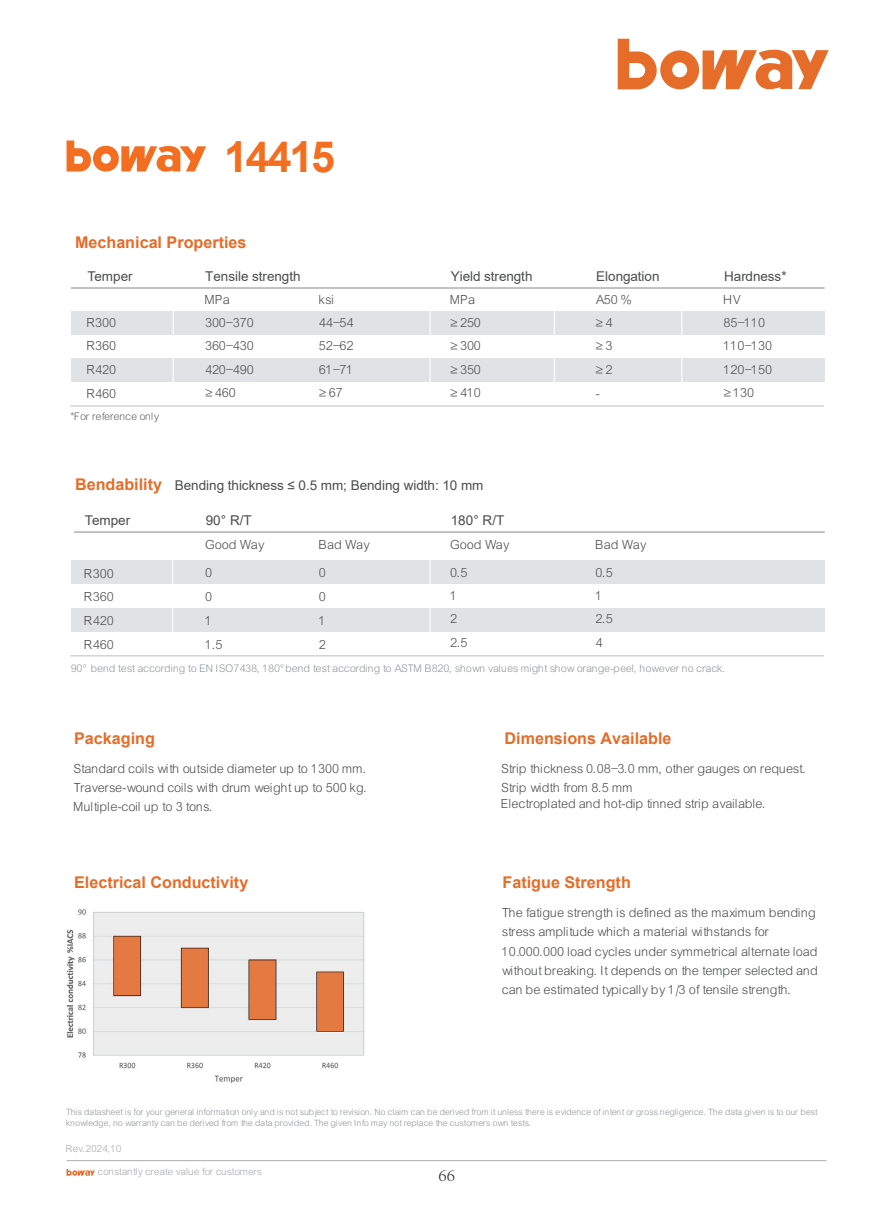
<style>
.page{position:relative;width:893px;height:1212px;background:#fff}
.page>*{position:absolute;margin:0;border:0;box-sizing:border-box;transform-origin:0 0}
.t1{font:700 43.05px "Arial";letter-spacing:-.05em;color:#f36e21}
.t2{font:300 18px "Adobe Song Std";color:#231f20}
.t3{font:700 16.2px "Arial";color:#e56c29}
.t4{font:13.5px/19.2px "Arial Lgt";color:#4b4c4d}
.t5{font:13.5px/23.9px "Arial Lgt";color:#4d4b4c}
.t6{font:13.5px "Arial";letter-spacing:-.005em;color:#4b4c4d}
.t7{font:13.5px "Arial";color:#4d4b4c}
.t8{font:11.4px "Arial Lgt";letter-spacing:-.005em;color:#636366}
.t9{font:11.25px "Arial Lgt";color:#939598}
.t10{font:10.65px "Arial Lgt";color:#a8a9ad}
.t11{font:9.3px/11.2px "Arial Lgt";color:#939598}
.s1{color:#4b4c4d}
.s2{color:#4d4b4c}
.s3{font-family:"Adobe Song Std";font-weight:300}
</style>
<div class="page">
<hr style="left:71px;top:288px;width:754px;height:1px;background:#87888b">
<hr style="left:74px;top:532px;width:751px;height:1px;background:#87888b">
<img style="left:66px;top:909px;width:299px;height:174px">
<div style="left:71px;top:312px;width:754px;height:23px;background:#e1e2e5"></div>
<div style="left:71px;top:358px;width:754px;height:24px;background:#e1e2e5"></div>
<hr style="left:173px;top:306px;width:1px;height:99px;background:#fff">
<hr style="left:430px;top:306px;width:1px;height:99px;background:#fff">
<hr style="left:681px;top:306px;width:1px;height:100px;background:#fff">
<hr style="left:554px;top:306px;width:1px;height:99px;background:#fff">
<div style="left:71px;top:560px;width:754px;height:23px;background:#e1e2e5"></div>
<div style="left:71px;top:608px;width:754px;height:24px;background:#e1e2e5"></div>
<hr style="left:172px;top:553px;width:1px;height:103px;background:#fff">
<hr style="left:429px;top:553px;width:2px;height:103px;background:#fff">
<hr style="left:67px;top:1160px;width:759px;height:1px;background:#abadb0">
<hr style="left:70px;top:655px;width:754px;height:1px;background:#bcbdc0">
<hr style="left:70px;top:405px;width:754px;height:1px;background:#bcbdc0">
<svg style="left:67px;top:140px;width:139px;height:32px"></svg>
<svg style="left:618px;top:39px;width:211px;height:51px"></svg>
<svg style="left:67px;top:1169px;width:28px;height:7px"></svg>
<h1 class="t1" style="left:224px;top:126px;width:113px">14415</h1>
<p class="t3" style="left:75px;top:231px;width:173px">Mechanical Properties</p>
<p class="t6" style="left:87px;top:267px;width:47px">Temper</p>
<p class="t6" style="left:205px;top:267px;width:97px">Tensile strength</p>
<p class="t6" style="left:451px;top:267px;width:83px">Yield strength</p>
<p class="t6" style="left:596px;top:267px;width:65px">Elongation</p>
<p class="t6" style="left:724px;top:267px;width:64px">Hardness*</p>
<p class="t5" style="left:205px;top:288px;width:27px">MPa</p>
<p class="t5" style="left:319px;top:288px;width:17px">ksi</p>
<p class="t5" style="left:451px;top:288px;width:27px">MPa</p>
<p class="t5" style="left:596px;top:288px;width:38px">A50 %</p>
<p class="t5" style="left:724px;top:288px;width:18px">HV</p>
<p class="t5" style="left:87px;top:311px;width:31px">R300</p>
<p class="t5" style="left:206px;top:311px;width:50px">300<span class="s1">–</span>370</p>
<p class="t5" style="left:319px;top:311px;width:36px">44<span class="s1">–</span>54</p>
<p class="t5" style="left:451px;top:311px;width:32px">≥ 250</p>
<p class="t5" style="left:724px;top:311px;width:43px">85<span class="s1">–</span>110</p>
<p class="t5" style="left:451px;top:334px;width:32px">≥ 300 ≥ 350</p>
<p class="t5" style="left:596px;top:311px;width:18px;text-align:justify">≥ 4 ≥ 3 ≥ 2</p>
<p class="t5" style="left:87px;top:334px;width:31px;text-align:justify">R360<br>R420<br>R460</p>
<p class="t5" style="left:319px;top:334px;width:36px">52<span class="s1">–</span>62<br>61<span class="s1">–</span>71</p>
<p class="t5" style="left:206px;top:334px;width:50px">360<span class="s1">–</span>430<br>420<span class="s1">–</span>490</p>
<p class="t5" style="left:724px;top:334px;width:50px">110<span class="s1">–</span>130</p>
<p class="t5" style="left:724px;top:358px;width:50px">120<span class="s1">–</span>150</p>
<p class="t5" style="left:206px;top:380px;width:32px">≥ 460</p>
<p class="t5" style="left:319px;top:380px;width:25px">≥ 67</p>
<p class="t5" style="left:451px;top:380px;width:32px">≥ 410</p>
<p class="t5" style="left:724px;top:380px;width:32px">≥ 130</p>
<p class="t5" style="left:596px;top:382px;width:6px">-</p>
<p class="t8" style="left:71px;top:409px;width:90px">*For reference only</p>
<p class="t3" style="left:75px;top:473px;width:89px">Bendability</p>
<p class="t7" style="left:85px;top:511px;width:47px">Temper</p>
<p class="t5" style="left:85px;top:562px;width:31px">R300</p>
<p class="t5" style="left:85px;top:609px;width:31px">R420<br>R460</p>
<p class="t5" style="left:85px;top:585px;width:31px">R360</p>
<p class="t6" style="left:175px;top:476px;width:310px">Bending thickness ≤ 0.5 mm; Bending width: 10 mm</p>
<p class="t7" style="left:206px;top:511px;width:48px">90° R/T</p>
<p class="t5" style="left:206px;top:532px;width:60px">Good Way</p>
<p class="t7" style="left:451px;top:511px;width:55px">180° R/T</p>
<p class="t5" style="left:451px;top:532px;width:60px">Good Way</p>
<p class="t5" style="left:319px;top:532px;width:52px">Bad Way</p>
<p class="t5" style="left:596px;top:532px;width:52px">Bad Way</p>
<p class="t5" style="left:206px;top:561px;width:8px">0</p>
<p class="t5" style="left:319px;top:561px;width:8px">0</p>
<p class="t5" style="left:451px;top:561px;width:19px">0.5</p>
<p class="t5" style="left:596px;top:561px;width:19px">0.5</p>
<p class="t5" style="left:206px;top:585px;width:19px">0<br>1<br>1.5</p>
<p class="t5" style="left:319px;top:585px;width:8px;text-align:justify">0<br>1<br>2</p>
<p class="t5" style="left:451px;top:584px;width:19px;line-height:23.4px">1<br>2<br>2.5</p>
<p class="t5" style="left:596px;top:584px;width:19px;line-height:23.4px">1<br>2.5<br>4</p>
<p class="t9" style="left:71px;top:662px;width:656px">90° bend test according to EN ISO7438, 180°bend test according to ASTM B820, shown values might show orange-peel, however no crack.</p>
<p class="t3" style="left:74px;top:727px;width:82px">Packaging</p>
<p class="t3" style="left:504px;top:727px;width:169px">Dimensions Available</p>
<p class="t4" style="left:74px;top:759px;width:295px;text-align:justify">Standard coils with outside diameter up to 1300 mm.<br>Traverse-wound coils with drum weight up to 500 kg.<br>Multiple-coil up to 3 tons.</p>
<p class="t4" style="left:502px;top:759px;width:307px">Strip thickness <span class="s2">0.08</span>–<span class="s2">3.0</span> mm, other gauges on request.<br>Strip width from 8.5 mm</p>
<p class="t5" style="left:502px;top:792px;width:266px">Electroplated and hot-dip tinned strip available.</p>
<p class="t3" style="left:74px;top:870px;width:176px">Electrical Conductivity</p>
<p class="t3" style="left:502px;top:871px;width:130px">Fatigue Strength</p>
<p class="t4" style="left:502px;top:903px;width:318px">The fatigue strength is defined as the maximum bending stress amplitude which a material withstands for 10<span class="s3">.</span>000.000 load cycles under symmetrical alternate load without breaking. It depends on the temper selected and can be estimated typically by 1/3 of tensile strength.</p>
<p class="t11" style="left:67px;top:1106px;width:753px">This datasheet is for your general information only and is not subject to revision. No claim can be derived from it unless there is evidence of intent or gross negligence. The data given is to our best knowledge, no warranty can be derived from the data provided. The given Info may not replace the customers own tests.</p>
<p class="t10" style="left:67px;top:1142px;width:57px">Rev.2024,10</p>
<p class="t10" style="left:98px;top:1166px;width:166px">constantly create value for customers</p>
<h2 class="t2" style="left:438px;top:1164px;width:18px">66</h2>
</div>
